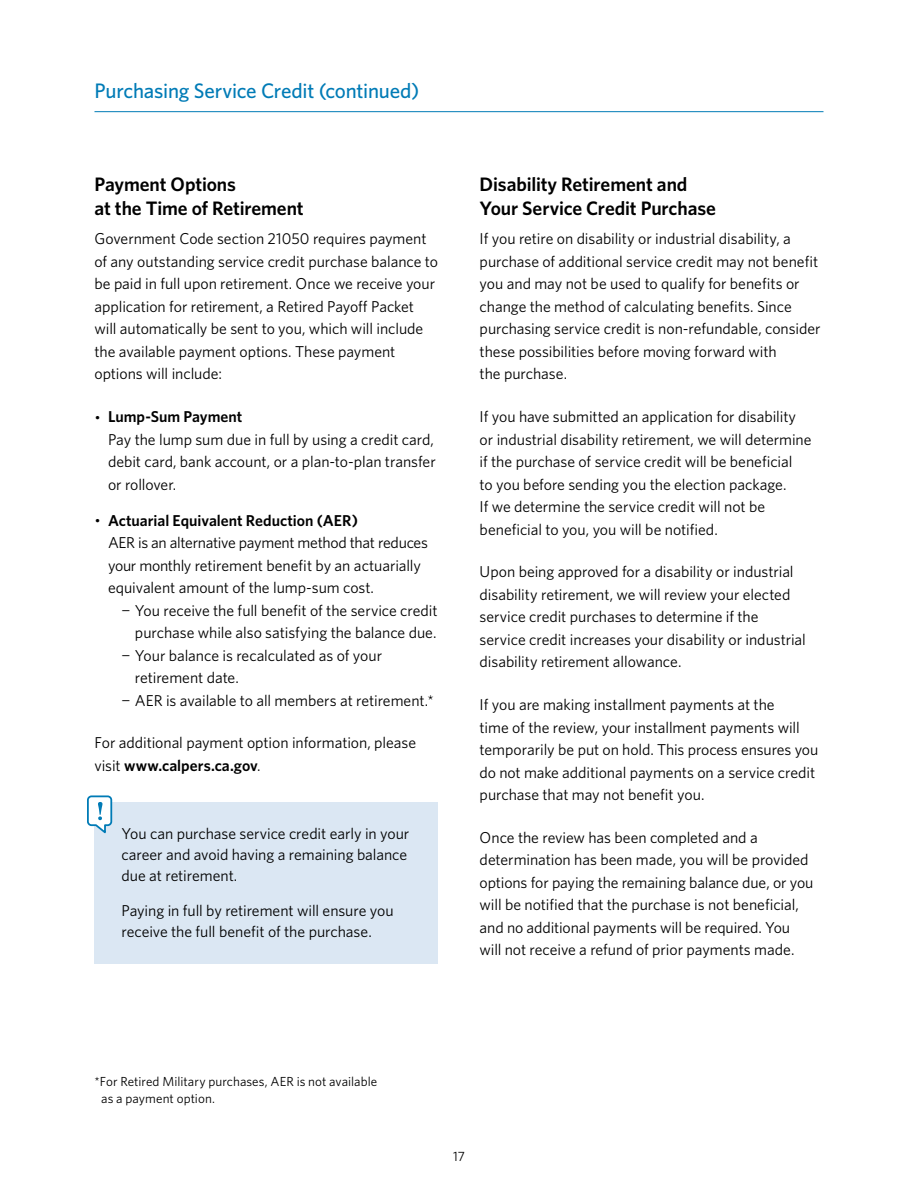
<style>
.page{position:relative;width:918px;height:1188px;background:#fff}
.page>*{position:absolute;margin:0;border:0;box-sizing:border-box;transform-origin:0 0}
.t1{font:500 21px "Whitney";letter-spacing:-.01em;color:#007bb6}
.t2{font:600 19.5px/24px "Whitney";letter-spacing:-.005em;color:#000}
.t3{font:15.75px/22.5px "Whitney";letter-spacing:-.005em;color:#000}
.t4{font:600 15.75px "Whitney";color:#000}
.t5{font:13.5px "Whitney";color:#000}
.t6{font:13.2px "Whitney";letter-spacing:.005em;color:#000}
.s1{font-family:"Trebuchet MS";font-weight:400;font-size:12px}
.s2{font-weight:600}
</style>
<div class="page">
<div style="left:94px;top:803px;width:344px;height:105px;background:#dbe7f3"></div>
<div style="left:94px;top:879px;width:344px;height:85px;background:#dbe7f3"></div>
<hr style="left:94px;top:111px;width:730px;height:1px;background:#007bb6">
<svg style="left:87px;top:795px;width:26px;height:39px"></svg>
<h1 class="t1" style="left:94px;top:77px;width:327px">Purchasing Service Credit (continued)</h1>
<h3 class="t2" style="left:94px;top:172px;width:211px">Payment Options<br>at the Time of Retirement</h3>
<p class="t3" style="left:94px;top:227px;width:345px">Government Code section 21050 requires payment of any outstanding service credit purchase balance to be paid in full upon retirement . Once we receive your application for retirement, a Retired Payoff Packet will automatically be sent to you, which will include the available payment options . These payment options will include:</p>
<h4 class="t4" style="left:94px;top:406px;width:149px"><span class="s1">•</span> Lump-Sum Payment</h4>
<p class="t3" style="left:108px;top:427px;width:329px;text-align:justify">Pay the lump sum due in full by using a credit card, debit card, bank account, or a plan-to-plan transfer or rollover .</p>
<h4 class="t4" style="left:94px;top:510px;width:265px"><span class="s1">•</span> Actuarial Equivalent Reduction (AER)</h4>
<p class="t3" style="left:108px;top:531px;width:322px">AER is an alternative payment method that reduces your monthly retirement benefit by an actuarially equivalent amount of the lump-sum cost .</p>
<p class="t3" style="left:121px;top:599px;width:318px;text-align:right">− You receive the full benefit of the service credit purchase while also satisfying the balance due .</p>
<p class="t3" style="left:135px;top:644px;width:249px;text-indent:-13px">− Your balance is recalculated as of your retirement date .</p>
<p class="t3" style="left:121px;top:689px;width:314px">− AER is available to all members at retirement .*</p>
<p class="t3" style="left:95px;top:731px;width:323px">For additional payment option information, please visit <span class="s2">www.calpers.ca.gov</span> .</p>
<p class="t3" style="left:121px;top:823px;width:289px;line-height:21px">You can purchase service credit early in your career and avoid having a remaining balance due at retirement .</p>
<p class="t3" style="left:121px;top:899px;width:274px;line-height:21px">Paying in full by retirement will ensure you receive the full benefit of the purchase .</p>
<h3 class="t2" style="left:480px;top:172px;width:238px">Disability Retirement and<br>Your Service Credit Purchase</h3>
<p class="t3" style="left:480px;top:227px;width:342px">If you retire on disability or industrial disability, a purchase of additional service credit may not benefit you and may not be used to qualify for benefits or change the method of calculating benefits . Since purchasing service credit is non-refundable, consider these possibilities before moving forward with<br>the purchase .</p>
<p class="t3" style="left:480px;top:405px;width:333px">If you have submitted an application for disability or industrial disability retirement, we will determine if the purchase of service credit will be beneficial<br>to you before sending you the election package .<br>If we determine the service credit will not be beneficial to you, you will be notified .</p>
<p class="t3" style="left:480px;top:560px;width:328px">Upon being approved for a disability or industrial disability retirement, we will review your elected service credit purchases to determine if the service credit increases your disability or industrial disability retirement allowance .</p>
<p class="t3" style="left:480px;top:693px;width:340px">If you are making installment payments at the<br>time of the review, your installment payments will temporarily be put on hold . This process ensures you do not make additional payments on a service credit purchase that may not benefit you .</p>
<p class="t3" style="left:480px;top:826px;width:335px">Once the review has been completed and a determination has been made, you will be provided options for paying the remaining balance due, or you will be notified that the purchase is not beneficial, and no additional payments will be required . You will not receive a refund of prior payments made .</p>
<p class="t6" style="left:94px;top:1073px;width:284px">*For Retired Military purchases, AER is not available</p>
<p class="t6" style="left:101px;top:1089px;width:115px">as a payment option .</p>
<p class="t5" style="left:453px;top:1147px;width:13px">17</p>
</div>
